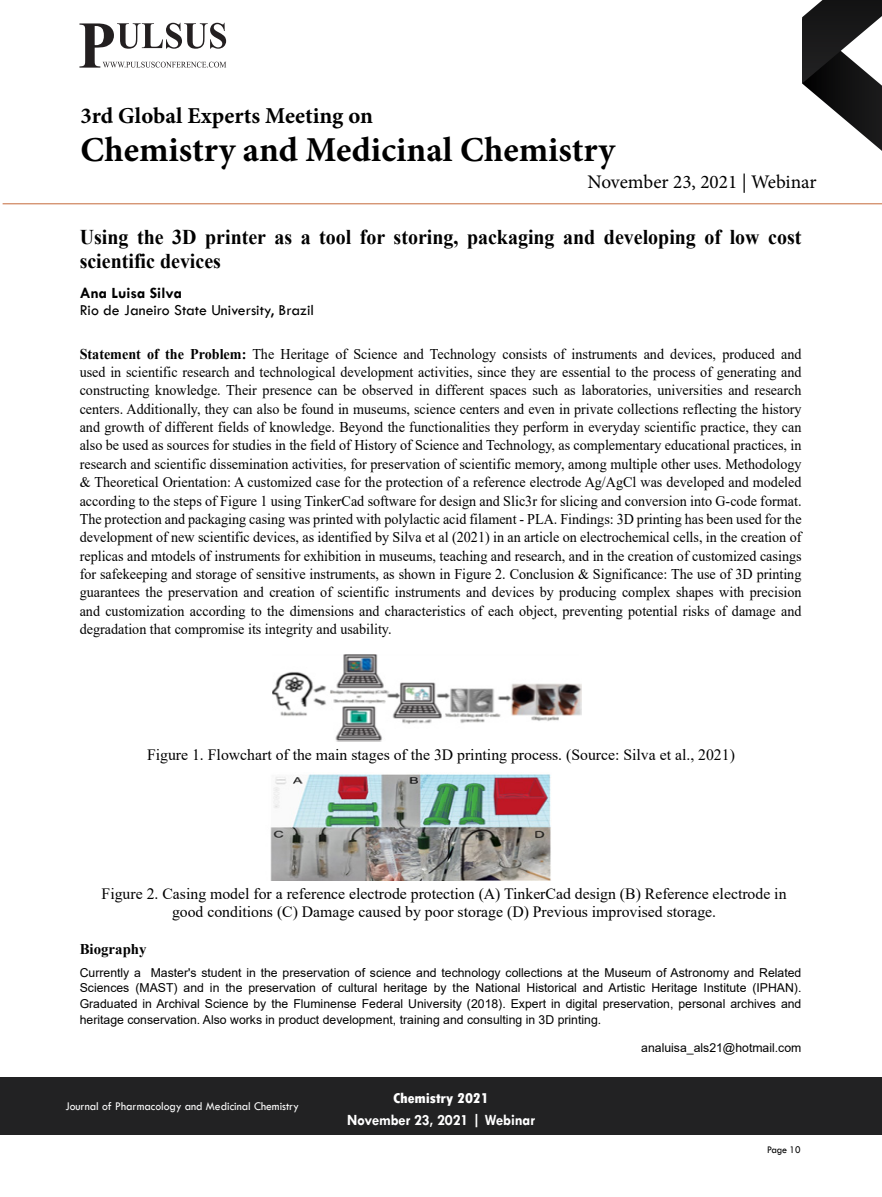
<style>
.page{position:relative;width:882px;height:1197px;background:#fff}
.page>*{position:absolute;margin:0;border:0;box-sizing:border-box;transform-origin:0 0}
.t1{font:700 35px "Minion Pro";color:#000}
.t2{font:700 22.75px "Minion Pro";color:#000}
.t3{font:700 21px/24.5px "Times New Roman";color:#000;scale:.95 1}
.t4{font:19.25px "Minion Pro";letter-spacing:-.005em;color:#000}
.t5{font:15.75px/17.5px "Times New Roman";color:#000;text-align:center}
.t6{font:15.75px "Tw Cen";color:#000}
.t7{font:700 15.75px "Tw Cen";letter-spacing:-.01em;color:#fff;scale:.95 1}
.t8{font:700 15.75px "Tw Cen";color:#000}
.t9{font:14.88px/18.4px "Times New Roman";color:#000;text-align:justify;scale:.95 1}
.t10{font:800 condensed 14.88px "Tw Cen";letter-spacing:-.01em;color:#fff;scale:1.1 1}
.t11{font:700 14.88px "Times New Roman";color:#000}
.t12{font:12.25px/15.8px "Arial";color:#000;text-align:justify}
.t13{font:12.25px "Tw Cen";color:#fff;scale:.95 1}
.t14{font:10.5px "Tw Cen";letter-spacing:-.02em;color:#000;scale:.95 1}
.s1{font-weight:700}
</style>
<div class="page">
<svg style="left:802px;top:0;width:80px;height:151px"></svg>
<div style="left:0;top:1077px;width:882px;height:58px;background:#222223"></div>
<svg style="left:79px;top:23px;width:147px;height:45px"></svg>
<hr style="left:3px;top:204px;width:879px;height:1px;background:#c56a3b">
<img style="left:272px;top:654px;width:310px;height:88px">
<img style="left:270px;top:774px;width:281px;height:106px">
<h2 class="t2" style="left:81px;top:100px;width:294px">3rd Global Experts Meeting on</h2>
<h1 class="t1" style="left:81px;top:126px;width:536px">Chemistry and Medicinal Chemistry</h1>
<p class="t4" style="left:588px;top:169px;width:231px">November 23, 2021 | Webinar</p>
<h3 class="t3" style="left:80px;top:224px;width:761px">Using the 3D printer as a tool for storing, packaging and developing of low cost scientific devices</h3>
<p class="t8" style="left:80px;top:283px;width:104px">Ana Luisa Silva</p>
<p class="t6" style="left:80px;top:301px;width:236px">Rio de Janeiro State University, Brazil</p>
<p class="t9" style="left:80px;top:344px;width:761px"><span class="s1">Statement of the Problem:</span> The Heritage of Science and Technology consists of instruments and devices, produced and used in scientific research and technological development activities, since they are essential to the process of generating and constructing knowledge. Their presence can be observed in different spaces such as laboratories, universities and research centers. Additionally, they can also be found in museums, science centers and even in private collections reflecting the history and growth of different fields of knowledge. Beyond the functionalities they perform in everyday scientific practice, they can also be used as sources for studies in the field of History of Science and Technology, as complementary educational practices, in research and scientific dissemination activities, for preservation of scientific memory, among multiple other uses. Methodology &amp; Theoretical Orientation: A customized case for the protection of a reference electrode Ag/AgCl was developed and modeled according to the steps of Figure 1 using TinkerCad software for design and Slic3r for slicing and conversion into G-code format.<br>The protection and packaging casing was printed with polylactic acid filament - PLA. Findings: 3D printing has been used for the development of new scientific devices, as identified by Silva et al (2021) in an article on electrochemical cells, in the creation of replicas and mtodels of instruments for exhibition in museums, teaching and research, and in the creation of customized casings for safekeeping and storage of sensitive instruments, as shown in Figure 2. Conclusion &amp; Significance: The use of 3D printing guarantees the preservation and creation of scientific instruments and devices by producing complex shapes with precision and customization according to the dimensions and characteristics of each object, preventing potential risks of damage and degradation that compromise its integrity and usability.</p>
<p class="t5" style="left:147px;top:745px;width:589px">Figure 1. Flowchart of the main stages of the 3D printing process. (Source: Silva et al., 2021)</p>
<p class="t5" style="left:102px;top:885px;width:686px">Figure 2. Casing model for a reference electrode protection (A) TinkerCad design (B) Reference electrode in good conditions (C) Damage caused by poor storage (D) Previous improvised storage.</p>
<p class="t11" style="left:80px;top:938px;width:68px">Biography</p>
<p class="t12" style="left:80px;top:964px;width:723px">Currently a Master's student in the preservation of science and technology collections at the Museum of Astronomy and Related Sciences (MAST) and in the preservation of cultural heritage by the National Historical and Artistic Heritage Institute (IPHAN).<br>Graduated in Archival Science by the Fluminense Federal University (2018). Expert in digital preservation, personal archives and heritage conservation. Also works in product development, training and consulting in 3D printing.</p>
<p class="t12" style="left:641px;top:1040px;width:162px">analuisa_als21@hotmail.com</p>
<p class="t13" style="left:65px;top:1099px;width:247px">Journal of Pharmacology and Medicinal Chemistry</p>
<p class="t10" style="left:393px;top:1089px;width:88px">Chemistry 2021</p>
<p class="t7" style="left:347px;top:1111px;width:199px">November 23, 2021 | Webinar</p>
<p class="t14" style="left:767px;top:1143px;width:37px">Page 10</p>
</div>
